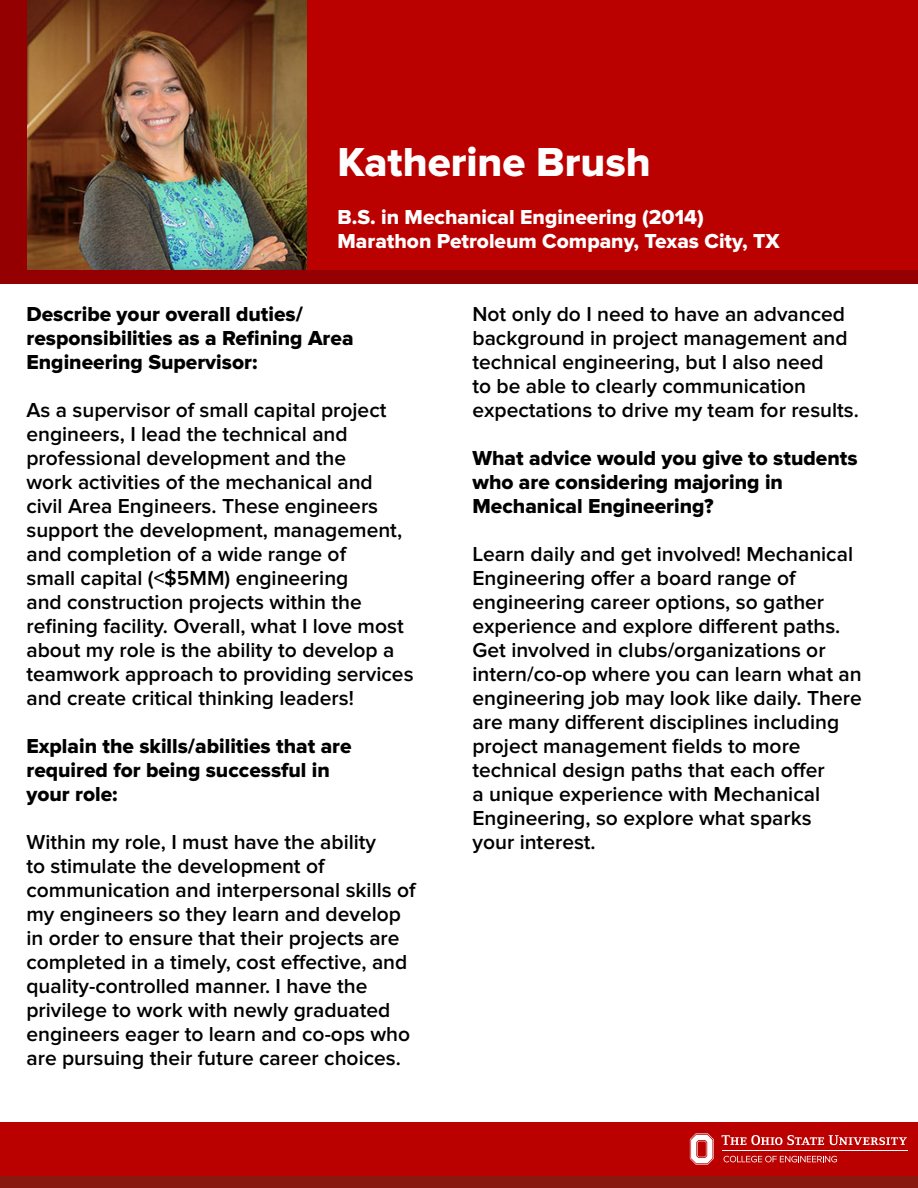
<style>
.page{position:relative;width:918px;height:1188px;background:#fff}
.page>*{position:absolute;margin:0;border:0;box-sizing:border-box;transform-origin:0 0}
.Header_Title_Text{font:42px "Proxima Nova Extrabld";color:#fff}
.Response__Regular{font:600 21px/24px "Proxima Nova";color:#000}
.Question__Bold{font:21px/24px "Proxima Nova Extrabld";color:#000}
.Header_Body_Text{font:21px "Proxima Nova Extrabld";color:#fff}
</style>
<div class="page">
<div style="left:0;top:0;width:918px;height:284px;background:#940001"></div>
<div style="left:307px;top:0;width:611px;height:270px;background:#b00"></div>
<div style="left:0;top:1122px;width:918px;height:54px;background:#b00"></div>
<div style="left:0;top:1176px;width:918px;height:12px;background:#881910"></div>
<svg style="left:724px;top:1156px;width:113px;height:6px"></svg>
<svg style="left:690px;top:1133px;width:24px;height:32px"></svg>
<hr style="left:722px;top:1150px;width:186px;height:1px;background:#fff">
<svg style="left:722px;top:1135px;width:185px;height:10px"></svg>
<img style="left:28px;top:0;width:279px;height:270px">
<p class="Header_Title_Text" style="left:338px;top:137px;width:315px">Katherine Brush</p>
<p class="Header_Body_Text" style="left:338px;top:204px;width:368px">B.S. in Mechanical Engineering (2014)</p>
<p class="Header_Body_Text" style="left:338px;top:228px;width:444px">Marathon Petroleum Company, Texas City, TX</p>
<p class="Question__Bold" style="left:26px;top:303px;width:329px">Describe your overall duties/ responsibilities as a Refining Area<br>Engineering Supervisor:</p>
<p class="Response__Regular" style="left:26px;top:399px;width:389px">As a supervisor of small capital project engineers, I lead the technical and professional development and the<br>work activities of the mechanical and civil Area Engineers. These engineers support the development, management, and completion of a wide range of<br>small capital (&lt;$5MM) engineering<br>and construction projects within the refining facility. Overall, what I love most about my role is the ability to develop a teamwork approach to providing services and create critical thinking leaders!</p>
<p class="Question__Bold" style="left:26px;top:735px;width:327px">Explain the skills/abilities that are required for being successful in your role:</p>
<p class="Response__Regular" style="left:26px;top:831px;width:391px">Within my role, I must have the ability<br>to stimulate the development of communication and interpersonal skills of my engineers so they learn and develop in order to ensure that their projects are completed in a timely, cost effective, and quality-controlled manner. I have the privilege to work with newly graduated engineers eager to learn and co-ops who are pursuing their future career choices.</p>
<p class="Response__Regular" style="left:472px;top:303px;width:388px">Not only do I need to have an advanced background in project management and technical engineering, but I also need<br>to be able to clearly communication expectations to drive my team for results.</p>
<p class="Question__Bold" style="left:472px;top:447px;width:387px">What advice would you give to students who are considering majoring in<br>Mechanical Engineering?</p>
<p class="Response__Regular" style="left:472px;top:543px;width:391px">Learn daily and get involved! Mechanical Engineering offer a board range of engineering career options, so gather experience and explore different paths.<br>Get involved in clubs/organizations or intern/co-op where you can learn what an engineering job may look like daily. There are many different disciplines including project management fields to more technical design paths that each offer<br>a unique experience with Mechanical Engineering, so explore what sparks<br>your interest.</p>
</div>
